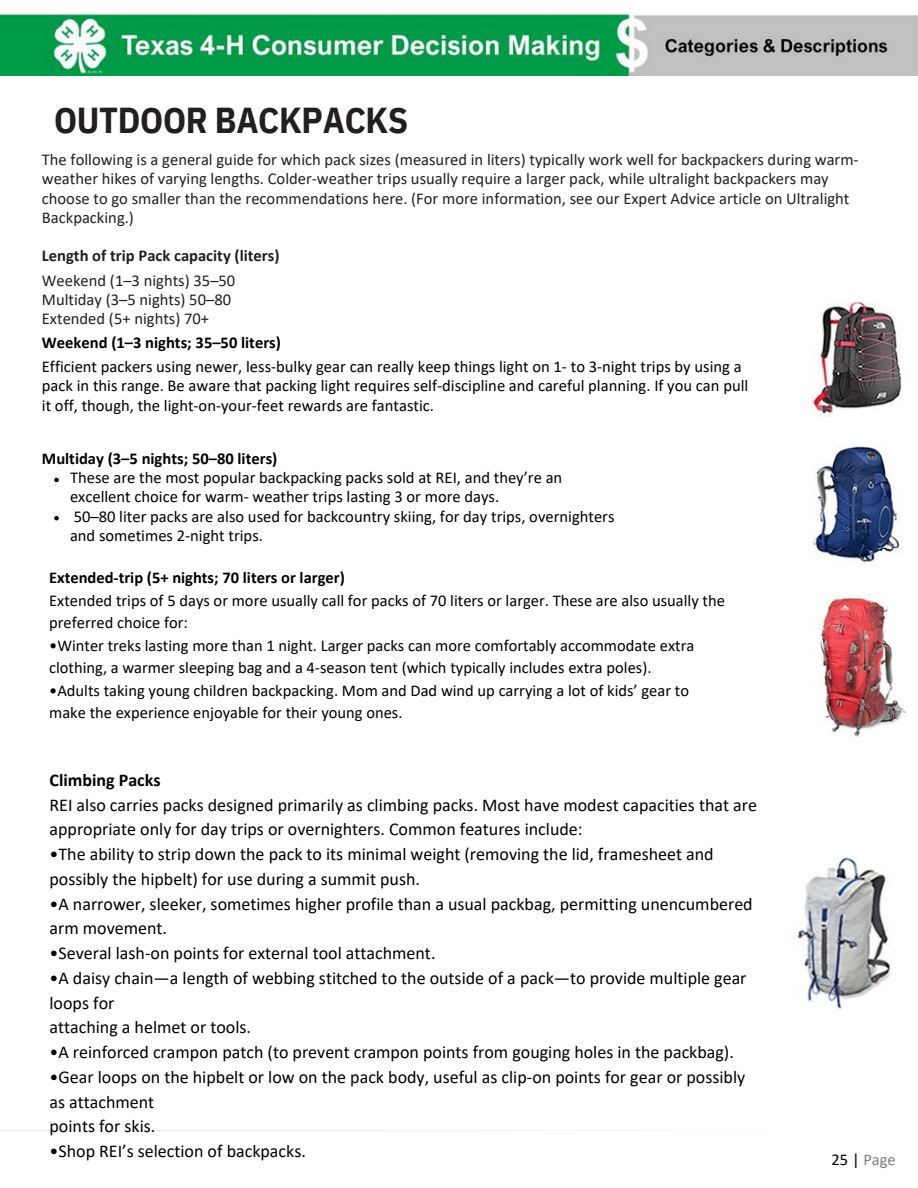
<style>
.page{position:relative;width:918px;height:1188px;background:#fff}
.page>*{position:absolute;margin:0;border:0;box-sizing:border-box;transform-origin:0 0}
.t1{font:700 36px "IBM Plex Sans Cond";letter-spacing:-.01em;color:#231f20}
.t2{font:18px/24.8px "Calibri";color:#000}
.t3{font:700 18px "Calibri";color:#000}
.t4{font:16.5px/19.2px "Calibri";color:#000}
.t5{font:16.5px/19.2px "Calibri";color:#231f20}
.t6{font:700 16.5px "Calibri";color:#000}
.t7{font:700 16.5px "Calibri";color:#231f20}
.t8{font:16.5px "Calibri";color:#808080}
.s1{color:#000}
</style>
<div class="page">
<img style="left:0;top:13px;width:917px;height:62px">
<img style="left:811px;top:303px;width:91px;height:114px">
<img style="left:813px;top:446px;width:88px;height:117px">
<img style="left:820px;top:597px;width:86px;height:140px">
<svg style="left:54px;top:478px;width:5px;height:4px"></svg>
<svg style="left:54px;top:516px;width:5px;height:4px"></svg>
<img style="left:794px;top:857px;width:97px;height:153px">
<p class="t1" style="left:54px;top:96px;width:356px">OUTDOOR BACKPACKS</p>
<p class="t5" style="left:42px;top:152px;width:818px">The following is a general guide for which pack sizes (measured in liters) typically work well for backpackers during warm&shy;weather hikes of varying lengths. Colder-weather trips usually require a larger pack, while ultralight backpackers may choose to go smaller than the recommendations here. (For more information, see our Expert Advice article on Ultralight Backpacking.)</p>
<p class="t7" style="left:42px;top:249px;width:239px">Length of trip Pack capacity (liters)</p>
<p class="t5" style="left:42px;top:272px;width:195px">Weekend (1–3 nights) 35–50</p>
<p class="t5" style="left:42px;top:291px;width:191px">Multiday (3–5 nights) 50–80</p>
<p class="t5" style="left:42px;top:310px;width:169px">Extended (5+ nights) 70+</p>
<p class="t6" style="left:42px;top:335px;width:241px">Weekend (1–3 nights; 35–50 liters)</p>
<p class="t4" style="left:42px;top:359px;width:701px">Efficient packers using newer, less-bulky gear can really keep things light on 1- to 3-night trips by using a</p>
<p class="t4" style="left:42px;top:378px;width:708px">pack in this range. Be aware that packing light requires self-discipline and careful planning. If you can pull</p>
<p class="t4" style="left:42px;top:397px;width:394px">it off, though, the light-on-your-feet rewards are fantastic.</p>
<p class="t6" style="left:42px;top:452px;width:237px">Multiday (3–5 nights; 50–80 liters)</p>
<p class="t4" style="left:70px;top:470px;width:494px">These are the most popular backpacking packs sold at REI, and they’re an excellent choice for warm- weather trips lasting 3 or more days.</p>
<p class="t4" style="left:70px;top:508px;width:546px">50–80 liter packs are also used for backcountry skiing, for day trips, overnighters and sometimes 2-night trips.</p>
<p class="t6" style="left:49px;top:571px;width:297px">Extended-trip (5+ nights; 70 liters or larger)</p>
<p class="t4" style="left:49px;top:592px;width:677px">Extended trips of 5 days or more usually call for packs of 70 liters or larger. These are also usually the</p>
<p class="t4" style="left:49px;top:614px;width:140px">preferred choice for:</p>
<p class="t4" style="left:49px;top:637px;width:647px">•Winter treks lasting more than 1 night. Larger packs can more comfortably accommodate extra</p>
<p class="t4" style="left:49px;top:659px;width:604px">clothing, a warmer sleeping bag and a 4-season tent (which typically includes extra poles).</p>
<p class="t4" style="left:49px;top:682px;width:641px">•Adults taking young children backpacking. Mom and Dad wind up carrying a lot of kids’ gear to</p>
<p class="t4" style="left:49px;top:704px;width:355px">make the experience enjoyable for their young ones.</p>
<p class="t3" style="left:50px;top:772px;width:113px">Climbing Packs</p>
<p class="t2" style="left:50px;top:794px;width:709px">REI also carries packs designed primarily as climbing packs. Most have modest capacities that are</p>
<p class="t2" style="left:50px;top:819px;width:535px">appropriate only for day trips or overnighters. Common features include:</p>
<p class="t2" style="left:50px;top:843px;width:666px">•The ability to strip down the pack to its minimal weight (removing the lid, framesheet and</p>
<p class="t2" style="left:50px;top:868px;width:372px">possibly the hipbelt) for use during a summit push.</p>
<p class="t2" style="left:50px;top:893px;width:705px">•A narrower, sleeker, sometimes higher profile than a usual packbag, permitting unencumbered</p>
<p class="t2" style="left:50px;top:918px;width:119px">arm movement.</p>
<p class="t2" style="left:50px;top:942px;width:388px">•Several lash-on points for external tool attachment.</p>
<p class="t2" style="left:50px;top:967px;width:699px">•A daisy chain—a length of webbing stitched to the outside of a pack—to provide multiple gear loops for</p>
<p class="t2" style="left:50px;top:1017px;width:203px">attaching a helmet or tools.</p>
<p class="t2" style="left:50px;top:1041px;width:686px">•A reinforced crampon patch (to prevent crampon points from gouging holes in the packbag).</p>
<p class="t2" style="left:50px;top:1066px;width:697px">•Gear loops on the hipbelt or low on the pack body, useful as clip-on points for gear or possibly as attachment</p>
<p class="t2" style="left:50px;top:1116px;width:107px">points for skis.</p>
<p class="t2" style="left:50px;top:1140px;width:258px">•Shop REI’s selection of backpacks.</p>
<p class="t8" style="left:832px;top:1152px;width:66px"><span class="s1">25 |</span> Page</p>
</div>
